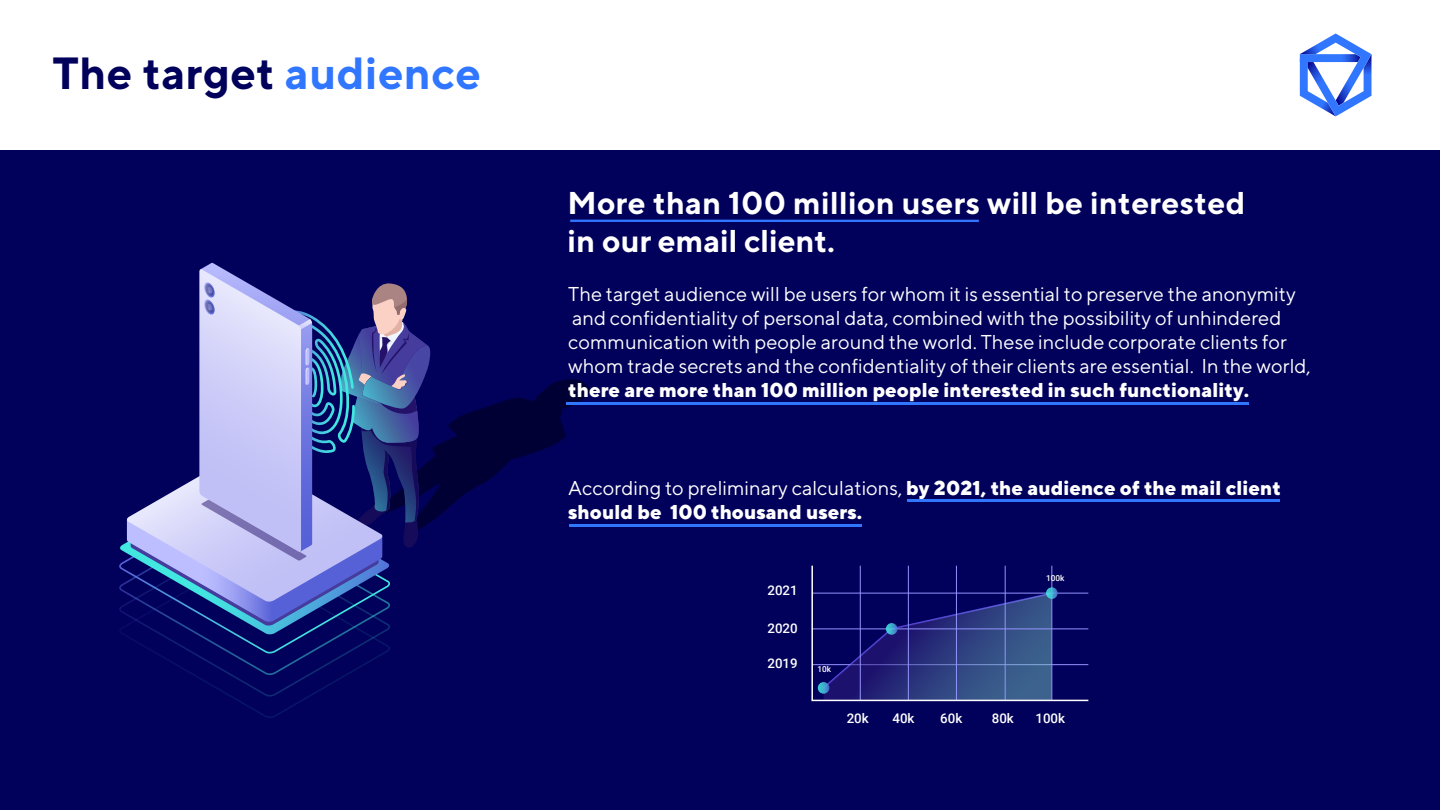
<style>
.page{position:relative;width:1440px;height:810px;background:#fff}
.page>*{position:absolute;margin:0;border:0;box-sizing:border-box;transform-origin:0 0}
.t1{font:700 45px "TT Norms";letter-spacing:.01em;color:#01005b}
.t2{font:700 31.5px/37.8px "TT Norms";letter-spacing:.01em;color:#fff}
.t3{font:20.02px/24.1px "TT Norms";color:#fff}
.t4{font:800 20.02px/24.1px "TT Norms";color:#fff}
.t5{font:500 13.27px "Roboto";color:#fff}
.t6{font:500 8.25px "Roboto";color:#fff}
.s1{color:#3076ff}
.s2{font-weight:400}
</style>
<div class="page">
<div style="left:0;top:150px;width:1440px;height:660px;background:#01005a"></div>
<svg style="left:119px;top:263px;width:474px;height:455px"></svg>
<svg style="left:1300px;top:33px;width:71px;height:83px"></svg>
<hr style="left:907px;top:499px;width:373px;height:3px;background:#3076ff">
<hr style="left:569px;top:524px;width:293px;height:2px;background:#3076ff">
<hr style="left:566px;top:402px;width:683px;height:2px;background:#3076ff">
<hr style="left:570px;top:220px;width:409px;height:2px;background:#3076ff">
<svg style="left:811px;top:565px;width:278px;height:137px"></svg>
<h1 class="t1" style="left:52px;top:45px;width:430px">The target <span class="s1">audience</span></h1>
<h2 class="t2" style="left:567px;top:183px;width:680px">More than 100 million users will be interested in our email client.</h2>
<p class="t3" style="left:568px;top:282px;width:744px">The target audience will be users for whom it is essential to preserve the anonymity and confidentiality of personal data, combined with the possibility of unhindered communication with people around the world. These include corporate clients for whom trade secrets and the confidentiality of their clients are essential. In the world,</p>
<p class="t4" style="left:568px;top:378px;width:683px">there are more than 100 million people interested in such functionality.</p>
<p class="t4" style="left:568px;top:475px;width:714px"><span class="s2">According to preliminary calculations,</span> by 2021, the audience of the mail client should be 100 thousand users.</p>
<p class="t5" style="left:768px;top:581px;width:32px">2021</p>
<p class="t5" style="left:768px;top:619px;width:32px">2020</p>
<p class="t5" style="left:768px;top:654px;width:32px">2019</p>
<p class="t6" style="left:818px;top:663px;width:15px">10k</p>
<p class="t5" style="left:847px;top:709px;width:24px">20k</p>
<p class="t6" style="left:1046px;top:572px;width:20px">100k</p>
<p class="t5" style="left:892px;top:709px;width:24px">40k</p>
<p class="t5" style="left:940px;top:709px;width:24px">60k</p>
<p class="t5" style="left:992px;top:709px;width:24px">80k</p>
<p class="t5" style="left:1036px;top:709px;width:31px">100k</p>
</div>
